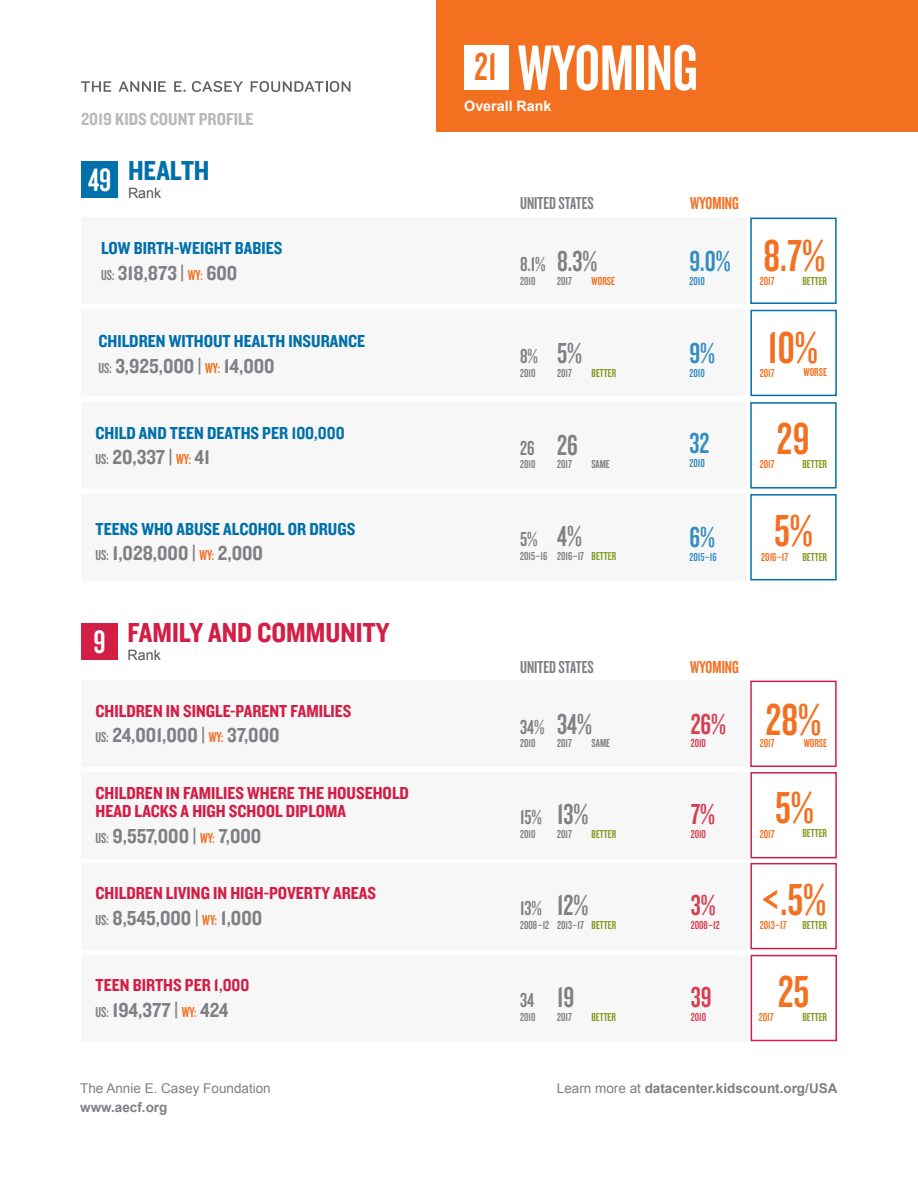
<style>
.page{position:relative;width:918px;height:1188px;background:#fff}
.page>*{position:absolute;margin:0;border:0;box-sizing:border-box;transform-origin:0 0}
.t1{font:66.75px "Knockout HTF48 Featherweight";color:#fff}
.t2{font:46.5px/92.6px "Knockout HTF48 Featherweight";color:#f37021}
.t3{font:33.75px "Knockout HTF48 Featherweight";color:#fff}
.t4{font:30px "Knockout HTF48 Featherweight";color:#7e8083}
.t5{font:30px "Knockout HTF48 Featherweight";color:#338dc0}
.t6{font:30px "Knockout HTF48 Featherweight";color:#d63f52}
.t7{font:28.5px "Knockout HTF50 Welterweight";color:#d31e46}
.t8{font:28.5px "Knockout HTF50 Welterweight";color:#0070ab}
.t9{font:21px "Knockout HTF50 Welterweight";color:#7e8083}
.t10{font:21px "Knockout HTF48 Featherweight";color:#7e8083}
.t11{font:18px/18px "Knockout HTF50 Welterweight";color:#d31e46}
.t12{font:18px "Knockout HTF50 Welterweight";color:#0070ab}
.t13{font:18px "Knockout HTF48 Featherweight";color:#7e8083}
.t14{font:18px "Knockout HTF50 Welterweight";color:#b8b9bb}
.t15{font:18px "Knockout HTF48 Featherweight";color:#f37021}
.t16{font:700 14.25px "Arial";color:#fff}
.t17{font:14.25px "Arial";color:#555557}
.t18{font:700 13.5px "Arial";color:#7e8083}
.t19{font:13.5px "Arial";color:#7e8083}
.t20{font:12px "Knockout HTF48 Featherweight";color:#7e8083}
.t21{font:12px "Knockout HTF48 Featherweight";color:#859c22}
.t22{font:12px "Knockout HTF48 Featherweight";color:#f37021}
.t23{font:12px "Knockout HTF48 Featherweight";color:#338dc0}
.t24{font:12px "Knockout HTF48 Featherweight";color:#d63f52}
.s1{font-family:"Knockout HTF48 Featherweight";font-size:15px}
.s2{font-family:"Knockout HTF48 Featherweight";font-size:15px;color:#f37021}
.s3{font-size:40.5px;color:#f37021}
.s4{font-weight:400}
</style>
<div class="page">
<div style="left:750px;top:218px;width:87px;height:86px;border:2px solid #0070ab"></div>
<div style="left:750px;top:681px;width:87px;height:86px;border:2px solid #d31e46"></div>
<div style="left:750px;top:402px;width:87px;height:87px;border:2px solid #0070ab"></div>
<div style="left:750px;top:863px;width:87px;height:86px;border:2px solid #d31e46"></div>
<div style="left:750px;top:494px;width:87px;height:86px;border:2px solid #0070ab"></div>
<div style="left:751px;top:955px;width:86px;height:86px;border:2px solid #d31e46"></div>
<div style="left:750px;top:310px;width:87px;height:86px;border:2px solid #0070ab"></div>
<div style="left:750px;top:772px;width:87px;height:86px;border:2px solid #d31e46"></div>
<div style="left:81px;top:218px;width:665px;height:86px;background:#f7f7f8"></div>
<div style="left:81px;top:402px;width:665px;height:87px;background:#f7f7f8"></div>
<div style="left:81px;top:494px;width:665px;height:86px;background:#f7f7f8"></div>
<div style="left:81px;top:310px;width:665px;height:86px;background:#f7f7f8"></div>
<div style="left:81px;top:681px;width:666px;height:86px;background:#f7f7f8"></div>
<div style="left:81px;top:772px;width:666px;height:86px;background:#f7f7f8"></div>
<div style="left:81px;top:863px;width:666px;height:86px;background:#f7f7f8"></div>
<div style="left:81px;top:955px;width:666px;height:86px;background:#f7f7f8"></div>
<div style="left:81px;top:161px;width:37px;height:37px;background:#0070ab"></div>
<div style="left:81px;top:623px;width:37px;height:37px;background:#d31e46"></div>
<svg style="left:81px;top:81px;width:30px;height:11px"></svg>
<svg style="left:119px;top:81px;width:47px;height:11px"></svg>
<svg style="left:174px;top:81px;width:12px;height:11px"></svg>
<svg style="left:192px;top:81px;width:51px;height:11px"></svg>
<svg style="left:251px;top:81px;width:99px;height:11px"></svg>
<div style="left:437px;top:0;width:481px;height:131px;background:#f37021"></div>
<div style="left:464px;top:46px;width:45px;height:44px;background:#fff"></div>
<p class="t14" style="left:81px;top:110px;width:174px">2019 KIDS COUNT PROFILE</p>
<h3 class="t3" style="left:88px;top:162px;width:25px">49</h3>
<h3 class="t8" style="left:128px;top:155px;width:83px">HEALTH</h3>
<p class="t17" style="left:128px;top:183px;width:35px">Rank</p>
<p class="t12" style="left:101px;top:239px;width:183px">LOW BIRTH-WEIGHT BABIES</p>
<p class="t9" style="left:101px;top:262px;width:138px"><span class="s1">US:</span> 318,873 | <span class="s2">WY:</span> 600</p>
<p class="t12" style="left:98px;top:332px;width:268px">CHILDREN WITHOUT HEALTH INSURANCE</p>
<p class="t9" style="left:98px;top:355px;width:178px"><span class="s1">US:</span> 3,925,000 | <span class="s2">WY:</span> 14,000</p>
<p class="t12" style="left:96px;top:423px;width:251px">CHILD AND TEEN DEATHS PER 100,000</p>
<p class="t9" style="left:96px;top:446px;width:116px"><span class="s1">US:</span> 20,337 | <span class="s2">WY:</span> 41</p>
<p class="t12" style="left:96px;top:519px;width:261px">TEENS WHO ABUSE ALCOHOL OR DRUGS</p>
<p class="t9" style="left:96px;top:542px;width:169px"><span class="s1">US:</span> 1,028,000 | <span class="s2">WY:</span> 2,000</p>
<h3 class="t3" style="left:93px;top:624px;width:14px">9</h3>
<h3 class="t7" style="left:128px;top:618px;width:264px">FAMILY AND COMMUNITY</h3>
<p class="t17" style="left:128px;top:645px;width:35px">Rank</p>
<p class="t11" style="left:96px;top:703px;width:258px">CHILDREN IN SINGLE-PARENT FAMILIES</p>
<p class="t9" style="left:96px;top:725px;width:185px"><span class="s1">US:</span> 24,001,000 | <span class="s2">WY:</span> 37,000</p>
<p class="t11" style="left:96px;top:785px;width:315px">CHILDREN IN FAMILIES WHERE THE HOUSEHOLD<br>HEAD LACKS A HIGH SCHOOL DIPLOMA</p>
<p class="t9" style="left:96px;top:825px;width:167px"><span class="s1">US:</span> 9,557,000 | <span class="s2">WY:</span> 7,000</p>
<p class="t11" style="left:96px;top:885px;width:282px">CHILDREN LIVING IN HIGH-POVERTY AREAS</p>
<p class="t9" style="left:96px;top:907px;width:168px"><span class="s1">US:</span> 8,545,000 | <span class="s2">WY:</span> 1,000</p>
<p class="t11" style="left:96px;top:977px;width:155px">TEEN BIRTHS PER 1,000</p>
<p class="t9" style="left:96px;top:999px;width:134px"><span class="s1">US:</span> 194,377 | <span class="s2">WY:</span> 424</p>
<p class="t19" style="left:80px;top:1079px;width:192px">The Annie E. Casey Foundation</p>
<p class="t18" style="left:80px;top:1099px;width:89px">www.aecf.org</p>
<h1 class="t1" style="left:475px;top:34px;width:225px"><span class="s3">21</span> WYOMING</h1>
<p class="t16" style="left:464px;top:96px;width:89px">Overall Rank</p>
<p class="t13" style="left:520px;top:194px;width:75px">UNITED STATES</p>
<p class="t15" style="left:690px;top:194px;width:50px">WYOMING</p>
<p class="t10" style="left:520px;top:254px;width:27px">8.1%</p>
<p class="t20" style="left:520px;top:275px;width:17px">2010</p>
<h3 class="t4" style="left:557px;top:246px;width:42px">8.3%</h3>
<p class="t20" style="left:557px;top:275px;width:16px">2017</p>
<p class="t22" style="left:592px;top:275px;width:25px">WORSE</p>
<h3 class="t5" style="left:690px;top:246px;width:43px">9.0%</h3>
<p class="t23" style="left:690px;top:275px;width:17px">2010</p>
<h2 class="t2" style="left:764px;top:210px;width:63px">8.7%</h2>
<p class="t22" style="left:760px;top:275px;width:16px">2017</p>
<p class="t21" style="left:803px;top:275px;width:26px">BETTER</p>
<p class="t10" style="left:520px;top:346px;width:19px">8%</p>
<p class="t20" style="left:520px;top:367px;width:17px">2010</p>
<h3 class="t4" style="left:557px;top:338px;width:26px">5%</h3>
<p class="t20" style="left:557px;top:367px;width:16px">2017</p>
<p class="t21" style="left:592px;top:367px;width:26px">BETTER</p>
<h3 class="t5" style="left:690px;top:338px;width:27px">9%</h3>
<p class="t23" style="left:690px;top:367px;width:17px">2010</p>
<h2 class="t2" style="left:768px;top:303px;width:52px">10%</h2>
<p class="t22" style="left:760px;top:367px;width:16px">2017</p>
<p class="t22" style="left:804px;top:366px;width:25px">WORSE</p>
<p class="t10" style="left:520px;top:437px;width:16px">26</p>
<p class="t20" style="left:520px;top:458px;width:17px">2010</p>
<p class="t10" style="left:520px;top:529px;width:19px">5%</p>
<p class="t20" style="left:520px;top:550px;width:29px">2015–16</p>
<h2 class="t2" style="left:774px;top:393px;width:40px">29<br>5%</h2>
<h3 class="t5" style="left:690px;top:428px;width:21px">32</h3>
<p class="t23" style="left:690px;top:457px;width:17px">2010</p>
<h3 class="t4" style="left:557px;top:430px;width:22px">26</h3>
<p class="t20" style="left:557px;top:458px;width:16px">2017</p>
<p class="t21" style="left:803px;top:458px;width:26px">BETTER</p>
<p class="t20" style="left:591px;top:458px;width:20px">SAME</p>
<p class="t22" style="left:760px;top:458px;width:16px">2017</p>
<h3 class="t4" style="left:557px;top:521px;width:26px">4%</h3>
<p class="t20" style="left:557px;top:550px;width:29px">2016–17</p>
<h3 class="t5" style="left:690px;top:522px;width:27px">6%</h3>
<p class="t23" style="left:690px;top:551px;width:29px">2015–16</p>
<p class="t21" style="left:592px;top:550px;width:26px">BETTER</p>
<p class="t21" style="left:803px;top:551px;width:26px">BETTER</p>
<p class="t22" style="left:761px;top:551px;width:29px">2016–17</p>
<p class="t13" style="left:520px;top:658px;width:75px">UNITED STATES</p>
<p class="t10" style="left:520px;top:716px;width:26px">34%</p>
<p class="t20" style="left:520px;top:737px;width:17px">2010</p>
<h3 class="t4" style="left:557px;top:709px;width:36px">34%</h3>
<p class="t20" style="left:557px;top:737px;width:16px">2017</p>
<p class="t20" style="left:592px;top:737px;width:20px">SAME</p>
<p class="t10" style="left:520px;top:807px;width:23px">15%</p>
<p class="t20" style="left:520px;top:828px;width:17px">2010</p>
<h3 class="t4" style="left:557px;top:799px;width:33px">13%</h3>
<p class="t20" style="left:557px;top:828px;width:16px">2017</p>
<p class="t21" style="left:592px;top:828px;width:26px">BETTER</p>
<p class="t10" style="left:520px;top:898px;width:23px">13%</p>
<p class="t20" style="left:520px;top:919px;width:31px">2008–12</p>
<h3 class="t4" style="left:557px;top:890px;width:33px">12%</h3>
<p class="t20" style="left:557px;top:919px;width:28px">2013–17</p>
<p class="t21" style="left:592px;top:919px;width:26px">BETTER</p>
<p class="t10" style="left:520px;top:990px;width:15px">34</p>
<p class="t20" style="left:520px;top:1011px;width:17px">2010</p>
<h3 class="t4" style="left:557px;top:982px;width:19px">19</h3>
<p class="t20" style="left:557px;top:1011px;width:16px">2017</p>
<p class="t21" style="left:591px;top:1011px;width:26px">BETTER</p>
<p class="t15" style="left:690px;top:658px;width:50px">WYOMING</p>
<h3 class="t6" style="left:691px;top:709px;width:37px">26%</h3>
<p class="t24" style="left:691px;top:737px;width:17px">2010</p>
<h3 class="t6" style="left:691px;top:799px;width:26px">7%</h3>
<p class="t24" style="left:691px;top:828px;width:17px">2010</p>
<h3 class="t6" style="left:691px;top:890px;width:26px">3%</h3>
<p class="t24" style="left:691px;top:919px;width:31px">2008–12</p>
<h3 class="t6" style="left:691px;top:982px;width:22px">39</h3>
<p class="t24" style="left:691px;top:1011px;width:17px">2010</p>
<h2 class="t2" style="left:766px;top:674px;width:57px">28%</h2>
<p class="t22" style="left:760px;top:737px;width:16px">2017</p>
<p class="t22" style="left:804px;top:737px;width:25px">WORSE</p>
<h2 class="t2" style="left:775px;top:762px;width:40px">5%</h2>
<p class="t22" style="left:760px;top:828px;width:16px">2017</p>
<p class="t21" style="left:803px;top:827px;width:26px">BETTER</p>
<h2 class="t2" style="left:761px;top:854px;width:67px">&lt;.5%</h2>
<p class="t22" style="left:760px;top:919px;width:28px">2013–17</p>
<p class="t21" style="left:803px;top:919px;width:26px">BETTER</p>
<h2 class="t2" style="left:778px;top:946px;width:33px">25</h2>
<p class="t22" style="left:759px;top:1011px;width:16px">2017</p>
<p class="t21" style="left:803px;top:1011px;width:26px">BETTER</p>
<p class="t18" style="left:557px;top:1079px;width:282px"><span class="s4">Learn more at</span> datacenter.kidscount.org/USA</p>
</div>
